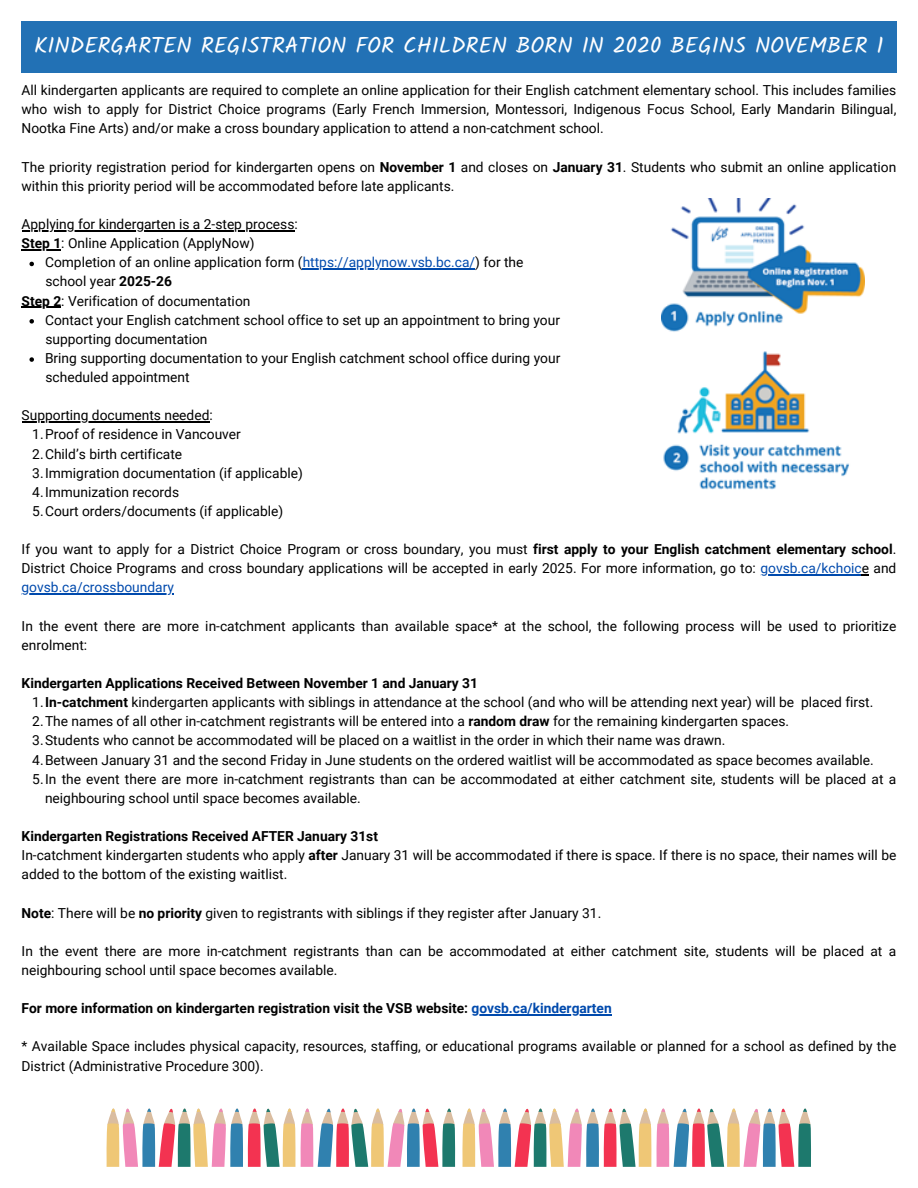
<style>
.page{position:relative;width:918px;height:1188px;background:#fff}
.page>*{position:absolute;margin:0;border:0;box-sizing:border-box;transform-origin:0 0}
.t1{font:22.5px "Kalam";color:#fff}
.t2{font:13.8px/19.2px "Roboto";color:#000}
.t3{font:700 13.8px "Roboto";color:#000}
.t4{font:13.8px "Roboto";color:#004aad}
.s1{font-weight:700}
.s2{color:#004aad}
</style>
<div class="page">
<div style="left:22px;top:22px;width:875px;height:51px;background:#2271b5"></div>
<hr style="left:22px;top:230px;width:272px;height:1px;background:#000">
<hr style="left:22px;top:249px;width:39px;height:1px;background:#000">
<svg style="left:29px;top:262px;width:5px;height:4px"></svg>
<hr style="left:303px;top:268px;width:172px;height:2px;background:#004aad">
<hr style="left:22px;top:307px;width:39px;height:1px;background:#000">
<svg style="left:29px;top:319px;width:5px;height:5px"></svg>
<svg style="left:29px;top:357px;width:5px;height:5px"></svg>
<hr style="left:22px;top:421px;width:187px;height:2px;background:#000">
<hr style="left:760px;top:574px;width:102px;height:2px;background:#004aad">
<svg style="left:862px;top:574px;width:7px;height:2px"></svg>
<hr style="left:22px;top:594px;width:152px;height:1px;background:#004aad">
<hr style="left:472px;top:1014px;width:140px;height:1px;background:#004aad">
<svg style="left:106px;top:1108px;width:349px;height:59px"></svg>
<svg style="left:462px;top:1108px;width:349px;height:59px"></svg>
<img style="left:661px;top:198px;width:204px;height:292px">
<h1 class="t1" style="left:34px;top:32px;width:851px">KINDERGARTEN REGISTRATION FOR CHILDREN BORN IN 2020 BEGINS NOVEMBER 1</h1>
<p class="t2" style="left:22px;top:81px;width:876px;text-align:justify">All kindergarten applicants are required to complete an online application for their English catchment elementary school. This includes families who wish to apply for District Choice programs (Early French Immersion, Montessori, Indigenous Focus School, Early Mandarin Bilingual, Nootka Fine Arts) and/or make a cross boundary application to attend a non-catchment school.</p>
<p class="t2" style="left:22px;top:157px;width:876px">The priority registration period for kindergarten opens on <span class="s1">November 1</span> and closes on <span class="s1">January 31</span>. Students who submit an online application within this priority period will be accommodated before late applicants.</p>
<p class="t2" style="left:22px;top:215px;width:278px">Applying for kindergarten is a 2-step process:</p>
<p class="t2" style="left:22px;top:234px;width:234px"><span class="s1">Step 1</span>: Online Application (ApplyNow)</p>
<p class="t2" style="left:45px;top:253px;width:480px">Completion of an online application form (<span class="s2">https://applynow.vsb.bc.ca/</span>) for the</p>
<p class="t2" style="left:45px;top:272px;width:128px">school year <span class="s1">2025-26</span></p>
<p class="t2" style="left:22px;top:291px;width:230px"><span class="s1">Step 2</span>: Verification of documentation</p>
<p class="t2" style="left:45px;top:310px;width:516px">Contact your English catchment school office to set up an appointment to bring your</p>
<p class="t2" style="left:45px;top:330px;width:164px">supporting documentation</p>
<p class="t2" style="left:45px;top:349px;width:517px">Bring supporting documentation to your English catchment school office during your</p>
<p class="t2" style="left:45px;top:368px;width:146px">scheduled appointment</p>
<p class="t2" style="left:22px;top:406px;width:193px">Supporting documents needed:</p>
<p class="t2" style="left:32px;top:425px;width:210px">1.Proof of residence in Vancouver</p>
<p class="t2" style="left:32px;top:444px;width:151px">2.Child’s birth certificate</p>
<p class="t2" style="left:32px;top:463px;width:272px">3.Immigration documentation (if applicable)</p>
<p class="t2" style="left:32px;top:483px;width:148px">4.Immunization records</p>
<p class="t2" style="left:32px;top:502px;width:253px">5.Court orders/documents (if applicable)</p>
<p class="t2" style="left:22px;top:540px;width:876px">If you want to apply for a District Choice Program or cross boundary, you must <span class="s1">first apply to your English catchment elementary school</span>.<br>District Choice Programs and cross boundary applications will be accepted in early 2025. For more information, go to: <span class="s2">govsb.ca/kchoic</span>e and</p>
<p class="t4" style="left:22px;top:580px;width:154px">govsb.ca/crossboundary</p>
<p class="t2" style="left:22px;top:616px;width:876px">In the event there are more in-catchment applicants than available space* at the school, the following process will be used to prioritize enrolment:</p>
<p class="t2" style="left:32px;top:674px;width:843px;text-indent:-11px"><span class="s1">Kindergarten Applications Received Between November 1 and January 31<br></span>1.<span class="s1">In-catchment</span> kindergarten applicants with siblings in attendance at the school (and who will be attending next year) will be placed first.</p>
<p class="t2" style="left:32px;top:712px;width:758px">2.The names of all other in-catchment registrants will be entered into a <span class="s1">random draw</span> for the remaining kindergarten spaces.</p>
<p class="t2" style="left:32px;top:731px;width:695px">3.Students who cannot be accommodated will be placed on a waitlist in the order in which their name was drawn.</p>
<p class="t2" style="left:32px;top:750px;width:843px">4.Between January 31 and the second Friday in June students on the ordered waitlist will be accommodated as space becomes available.</p>
<p class="t2" style="left:45px;top:769px;width:853px;text-indent:-13px">5.In the event there are more in-catchment registrants than can be accommodated at either catchment site, students will be placed at a neighbouring school until space becomes available.</p>
<p class="t3" style="left:22px;top:828px;width:358px">Kindergarten Registrations Received AFTER January 31st</p>
<p class="t2" style="left:22px;top:846px;width:876px">In-catchment kindergarten students who apply <span class="s1">after</span> January 31 will be accommodated if there is space. If there is no space, their names will be added to the bottom of the existing waitlist.</p>
<p class="t2" style="left:22px;top:903px;width:581px"><span class="s1">Note</span>: There will be <span class="s1">no priority</span> given to registrants with siblings if they register after January 31.</p>
<p class="t2" style="left:22px;top:942px;width:876px">In the event there are more in-catchment registrants than can be accommodated at either catchment site, students will be placed at a neighbouring school until space becomes available.</p>
<h2 class="t3" style="left:22px;top:1000px;width:592px">For more information on kindergarten registration visit the VSB website: <span class="s2">govsb.ca/kindergarten</span></h2>
<p class="t2" style="left:22px;top:1037px;width:876px">* Available Space includes physical capacity, resources, staffing, or educational programs available or planned for a school as defined by the</p>
<p class="t2" style="left:22px;top:1056px;width:244px">District (Administrative Procedure 300).</p>
</div>
